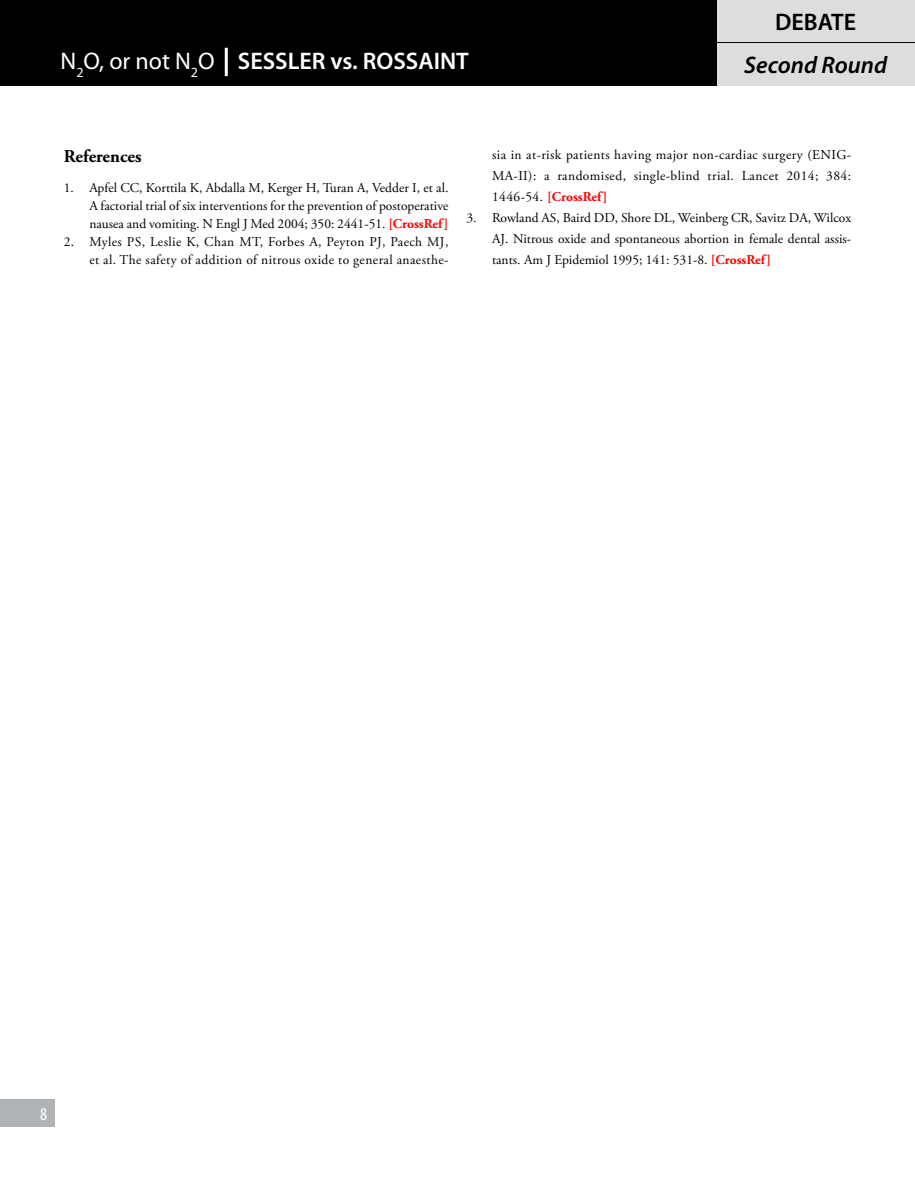
<style>
.page{position:relative;width:915px;height:1191px;background:#fff}
.page>*{position:absolute;margin:0;border:0;box-sizing:border-box;transform-origin:0 0}
.t1{font:600 24px "Myriad Pro";color:#fff}
.t2{font:italic 600 24px "Myriad Pro";color:#000}
.t3{font:600 24px "Myriad Pro";color:#000}
.t4{font:700 18px "Adobe Garamond Pro";color:#000}
.t5{font:condensed 18px "Myriad Pro";color:#fff}
.t6{font:13.5px/21px "Adobe Garamond Pro";letter-spacing:.03em;color:#000;text-align:justify}
.s1{font-weight:400}
.s2{font-weight:700;color:#f00}
</style>
<div class="page">
<div style="left:716px;top:0;width:198px;height:85px;background:#dcddde"></div>
<div style="left:0;top:0;width:716px;height:85px;background:#000"></div>
<hr style="left:225px;top:48px;width:3px;height:28px;background:#fff">
<hr style="left:707px;top:42px;width:207px;height:1px;background:#000">
<div style="left:0;top:1099px;width:55px;height:28px;background:#b1b4b6"></div>
<h1 class="t3" style="left:774px;top:7px;width:82px">DEBATE</h1>
<h1 class="t1" style="left:61px;top:45px;width:409px"><span class="s1">N</span><sub>2</sub><span class="s1">O, or not N</span><sub>2</sub><span class="s1">O</span> SESSLER vs. ROSSAINT</h1>
<h1 class="t2" style="left:743px;top:50px;width:144px">Second Round</h1>
<h2 class="t4" style="left:64px;top:146px;width:79px">References</h2>
<p class="t6" style="left:89px;top:180px;width:360px;line-height:17.9px;text-indent:-26px">1. Apfel CC, Korttila K, Abdalla M, Kerger H, Turan A, Vedder I, et al.<br>A factorial trial of six interventions for the prevention of postoperative nausea and vomiting. N Engl J Med 2004; 350: 2441-51. <span class="s2">[CrossRef]</span></p>
<p class="t6" style="left:64px;top:233px;width:386px;line-height:17.9px;text-align:right">2. Myles PS, Leslie K, Chan MT, Forbes A, Peyton PJ, Paech MJ, et al. The safety of addition of nitrous oxide to general anaesthe-</p>
<p class="t6" style="left:492px;top:144px;width:360px">sia in at-risk patients having major non-cardiac surgery (ENIG-MA-II): a randomised, single-blind trial. Lancet 2014; 384:<br>1446-54. <span class="s2">[CrossRef]</span></p>
<p class="t6" style="left:492px;top:207px;width:360px;text-indent:-26px">3. Rowland AS, Baird DD, Shore DL, Weinberg CR, Savitz DA, Wilcox AJ. Nitrous oxide and spontaneous abortion in female dental assis&shy;tants. Am J Epidemiol 1995; 141: 531-8. <span class="s2">[CrossRef]</span></p>
<h2 class="t5" style="left:40px;top:1103px;width:8px">8</h2>
</div>
